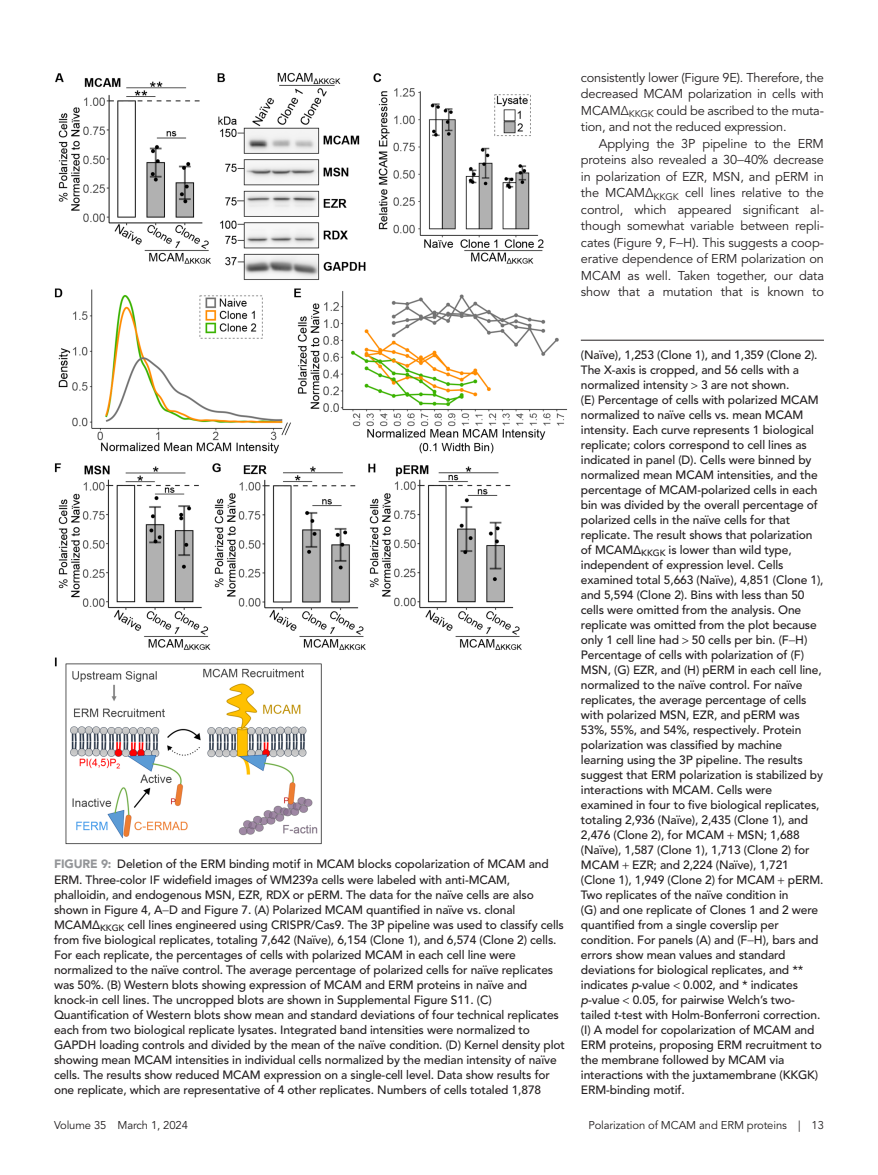
<style>
.page{position:relative;width:878px;height:1175px;background:#fff}
.page>*{position:absolute;margin:0;border:0;box-sizing:border-box;transform-origin:0 0}
.Para{font:12.75px/16.5px "Avenir LT Pro";letter-spacing:-.01em;color:#231f20;text-align:justify}
.ParaFL{font:12.75px/16.5px "Avenir LT Pro";letter-spacing:-.015em;color:#231f20;text-align:justify}
.FigCaption{font:500 12px/15px "Avenir LT Pro";letter-spacing:-.01em;color:#231f20}
.t1{font:11.25px "Avenir LT Pro";letter-spacing:-.01em;color:#231f20}
.s1{font-weight:900;color:#939598}
.s2{font-style:italic}
</style>
<div class="page">
<img style="left:54px;top:72px;width:513px;height:772px">
<hr style="left:580px;top:340px;width:244px;height:1px;background:#231f20">
<p class="ParaFL" style="left:581px;top:69px;width:244px">consistently lower (Figure 9E). Therefore, the decreased MCAM polarization in cells with MCAMΔ<sub>KKGK</sub> could be ascribed to the muta&shy;tion, and not the reduced expression.</p>
<p class="Para" style="left:581px;top:135px;width:244px;text-indent:18px">Applying the 3P pipeline to the ERM proteins also revealed a 30−40% decrease in polarization of EZR, MSN, and pERM in the MCAMΔ<sub>KKGK</sub> cell lines relative to the control, which appeared significant al&shy;though somewhat variable between repli&shy;cates (Figure 9, F−H). This suggests a coop&shy;erative dependence of ERM polarization on MCAM as well. Taken together, our data show that a mutation that is known to</p>
<p class="FigCaption" style="left:54px;top:857px;width:512px"><span class="s1">FIGURE 9:</span> Deletion of the ERM binding motif in MCAM blocks copolarization of MCAM and ERM. Three-color IF widefield images of WM239a cells were labeled with anti-MCAM, phalloidin, and endogenous MSN, EZR, RDX or pERM. The data for the naïve cells are also shown in Figure 4, A−D and Figure 7. (A) Polarized MCAM quantified in naïve vs. clonal MCAMΔ<sub>KKGK</sub> cell lines engineered using CRISPR/Cas9. The 3P pipeline was used to classify cells from five biological replicates, totaling 7,642 (Naïve), 6,154 (Clone 1), and 6,574 (Clone 2) cells.<br>For each replicate, the percentages of cells with polarized MCAM in each cell line were normalized to the naïve control. The average percentage of polarized cells for naïve replicates was 50%. (B) Western blots showing expression of MCAM and ERM proteins in naïve and knock-in cell lines. The uncropped blots are shown in Supplemental Figure S11. (C)<br>Quantification of Western blots show mean and standard deviations of four technical replicates each from two biological replicate lysates. Integrated band intensities were normalized to GAPDH loading controls and divided by the mean of the naïve condition. (D) Kernel density plot showing mean MCAM intensities in individual cells normalized by the median intensity of naïve cells. The results show reduced MCAM expression on a single-cell level. Data show results for one replicate, which are representative of 4 other replicates. Numbers of cells totaled 1,878</p>
<p class="FigCaption" style="left:581px;top:347px;width:244px">(Naïve), 1,253 (Clone 1), and 1,359 (Clone 2).<br>The X-axis is cropped, and 56 cells with a normalized intensity 3 are not shown.<br>(E) Percentage of cells with polarized MCAM normalized to naïve cells vs. mean MCAM intensity. Each curve represents 1 biological replicate; colors correspond to cell lines as indicated in panel (D). Cells were binned by normalized mean MCAM intensities, and the percentage of MCAM-polarized cells in each bin was divided by the overall percentage of polarized cells in the naïve cells for that replicate. The result shows that polarization of MCAMΔ<sub>KKGK</sub> is lower than wild type, independent of expression level. Cells examined total 5,663 (Naïve), 4,851 (Clone 1), and 5,594 (Clone 2). Bins with less than 50 cells were omitted from the analysis. One replicate was omitted from the plot because only 1 cell line had 50 cells per bin. (F−H)<br>Percentage of cells with polarization of (F)<br>MSN, (G) EZR, and (H) pERM in each cell line, normalized to the naïve control. For naïve replicates, the average percentage of cells with polarized MSN, EZR, and pERM was 53%, 55%, and 54%, respectively. Protein polarization was classified by machine learning using the 3P pipeline. The results suggest that ERM polarization is stabilized by interactions with MCAM. Cells were examined in four to five biological replicates, totaling 2,936 (Naïve), 2,435 (Clone 1), and 2,476 (Clone 2), for MCAM MSN; 1,688 (Naïve), 1,587 (Clone 1), 1,713 (Clone 2) for MCAM EZR; and 2,224 (Naïve), 1,721 (Clone 1), 1,949 (Clone 2) for MCAM pERM.<br>Two replicates of the naïve condition in<br>(G) and one replicate of Clones 1 and 2 were quantified from a single coverslip per condition. For panels (A) and (F−H), bars and errors show mean values and standard deviations for biological replicates, and ** indicates <span class="s2">p</span>-value 0.002, and * indicates <span class="s2">p</span>-value 0.05, for pairwise Welch’s two&shy;tailed <span class="s2">t</span>-test with Holm-Bonferroni correction. (I) A model for copolarization of MCAM and ERM proteins, proposing ERM recruitment to the membrane followed by MCAM via interactions with the juxtamembrane (KKGK)<br>ERM-binding motif.</p>
<p class="t1" style="left:54px;top:1118px;width:135px">Volume 35 March 1, 2024</p>
<p class="t1" style="left:588px;top:1118px;width:237px">Polarization of MCAM and ERM proteins | 13</p>
</div>
